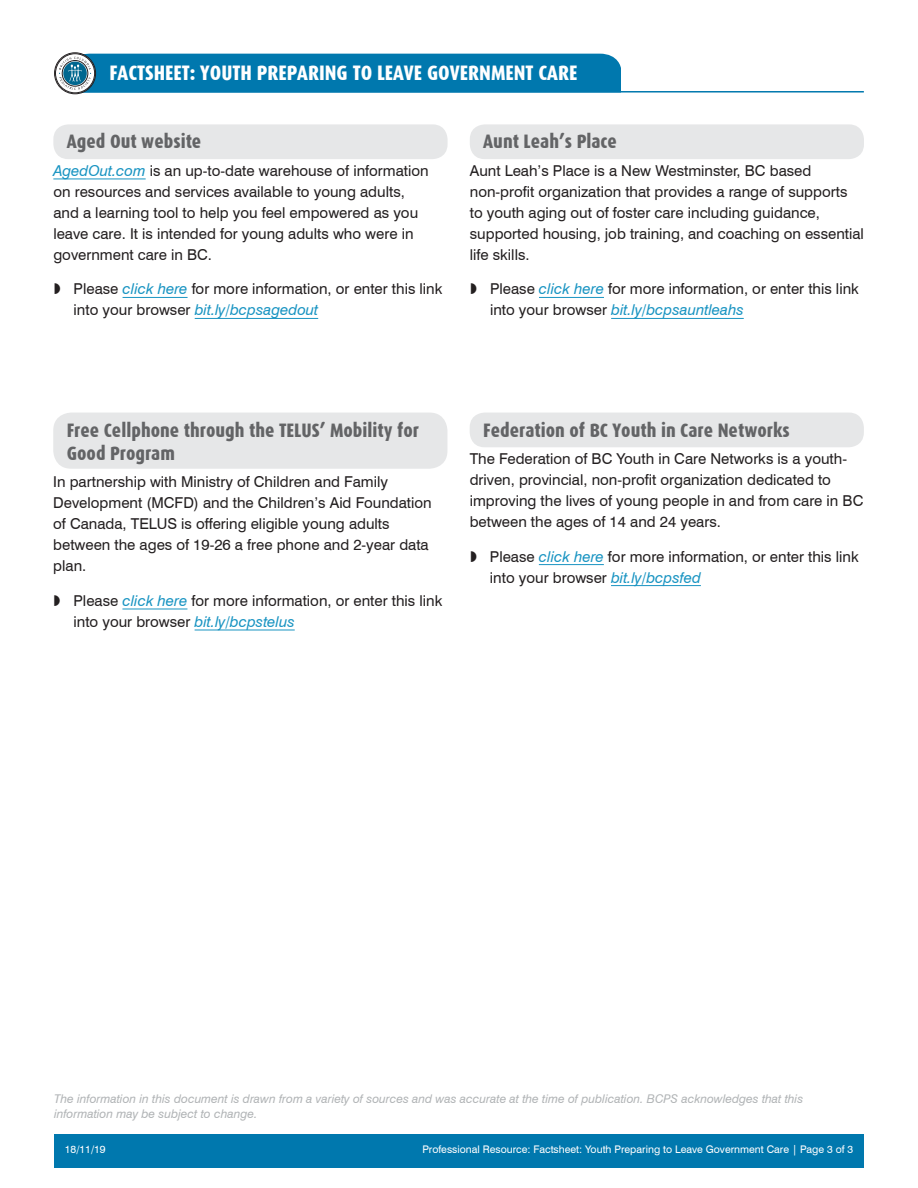
<style>
.page{position:relative;width:918px;height:1188px;background:#fff}
.page>*{position:absolute;margin:0;border:0;box-sizing:border-box;transform-origin:0 0}
.t1{font:800 21px "Dax Condensed";color:#fff}
.H4_-_black{font:800 19.5px/23.4px "Dax Condensed";color:#636466}
.t2{font:15px/21px "Swiss 721 BT";color:#231f20}
.Disclaimer{font:italic 12px/15px "Swiss 721 BT";color:#b1b4b6}
.t3{font:10.5px "Swiss 721 BT";color:#fff}
.s1{font-style:italic;color:#1994c2}
</style>
<div class="page">
<div style="left:53px;top:124px;width:395px;height:35px;background:#e6e7e8;border-radius:15px"></div>
<hr style="left:53px;top:179px;width:93px;height:1px;background:#1994c2">
<hr style="left:123px;top:297px;width:65px;height:1px;background:#1994c2">
<hr style="left:195px;top:318px;width:123px;height:1px;background:#1994c2">
<div style="left:470px;top:124px;width:394px;height:35px;background:#e6e7e8;border-radius:15px"></div>
<hr style="left:539px;top:297px;width:65px;height:1px;background:#1994c2">
<hr style="left:611px;top:318px;width:133px;height:1px;background:#1994c2">
<div style="left:53px;top:413px;width:394px;height:56px;background:#e6e7e8;border-radius:18px"></div>
<hr style="left:122px;top:609px;width:65px;height:1px;background:#1994c2">
<hr style="left:195px;top:630px;width:100px;height:1px;background:#1994c2">
<div style="left:470px;top:413px;width:394px;height:34px;background:#e6e7e8;border-radius:15px"></div>
<hr style="left:539px;top:564px;width:65px;height:1px;background:#1994c2">
<hr style="left:611px;top:585px;width:90px;height:1px;background:#1994c2">
<div style="left:54px;top:1134px;width:810px;height:33px;background:#0078ae"></div>
<hr style="left:69px;top:91px;width:795px;height:2px;background:#0078ae">
<svg style="left:55px;top:53px;width:40px;height:40px"></svg>
<div style="left:54px;top:53px;width:42px;height:41px;border:1px solid #231f20;border-radius:50%"></div>
<div style="left:55px;top:54px;width:40px;height:39px;border:1px solid #231f20;border-radius:50%"></div>
<svg style="left:59px;top:54px;width:562px;height:39px;background:#097bae"></svg>
<h1 class="t1" style="left:109px;top:61px;width:470px">FACTSHEET: YOUTH PREPARING TO LEAVE GOVERNMENT CARE</h1>
<p class="H4_-_black" style="left:67px;top:130px;width:136px">Aged Out website</p>
<p class="t2" style="left:53px;top:160px;width:377px"><span class="s1">AgedOut.com</span> is an up-to-date warehouse of information on resources and services available to young adults, and a learning tool to help you feel empowered as you leave care. It is intended for young adults who were in government care in BC.</p>
<p class="t2" style="left:74px;top:278px;width:370px">Please <span class="s1">click here</span> for more information, or enter this link into your browser <span class="s1">bit.ly/bcpsagedout</span></p>
<p class="H4_-_black" style="left:483px;top:130px;width:135px">Aunt Leah’s Place</p>
<p class="t2" style="left:470px;top:160px;width:396px">Aunt Leah’s Place is a New Westminster, BC based non-profit organization that provides a range of supports to youth aging out of foster care including guidance, supported housing, job training, and coaching on essential life skills.</p>
<p class="t2" style="left:490px;top:278px;width:370px">Please <span class="s1">click here</span> for more information, or enter this link into your browser <span class="s1">bit.ly/bcpsauntleahs</span></p>
<p class="H4_-_black" style="left:67px;top:418px;width:354px">Free Cellphone through the TELUS’ Mobility for<br>Good Program</p>
<p class="t2" style="left:53px;top:472px;width:380px">In partnership with Ministry of Children and Family Development (MCFD) and the Children’s Aid Foundation of Canada, TELUS is offering eligible young adults between the ages of 19-26 a free phone and 2-year data plan.</p>
<p class="t2" style="left:74px;top:590px;width:370px">Please <span class="s1">click here</span> for more information, or enter this link into your browser <span class="s1">bit.ly/bcpstelus</span></p>
<p class="H4_-_black" style="left:483px;top:418px;width:308px">Federation of BC Youth in Care Networks</p>
<p class="t2" style="left:470px;top:448px;width:395px">The Federation of BC Youth in Care Networks is a youth&shy;driven, provincial, non-profit organization dedicated to improving the lives of young people in and from care in BC between the ages of 14 and 24 years.</p>
<p class="t2" style="left:490px;top:546px;width:370px">Please <span class="s1">click here</span> for more information, or enter this link into your browser <span class="s1">bit.ly/bcpsfed</span></p>
<p class="Disclaimer" style="left:54px;top:1091px;width:751px">The information in this document is drawn from a variety of sources and was accurate at the time of publication. BCPS acknowledges that this information may be subject to change.</p>
<p class="t3" style="left:65px;top:1143px;width:42px">18/11/19</p>
<p class="t3" style="left:422px;top:1143px;width:432px">Professional Resource: Factsheet: Youth Preparing to Leave Government Care | Page 3 of 3</p>
</div>
